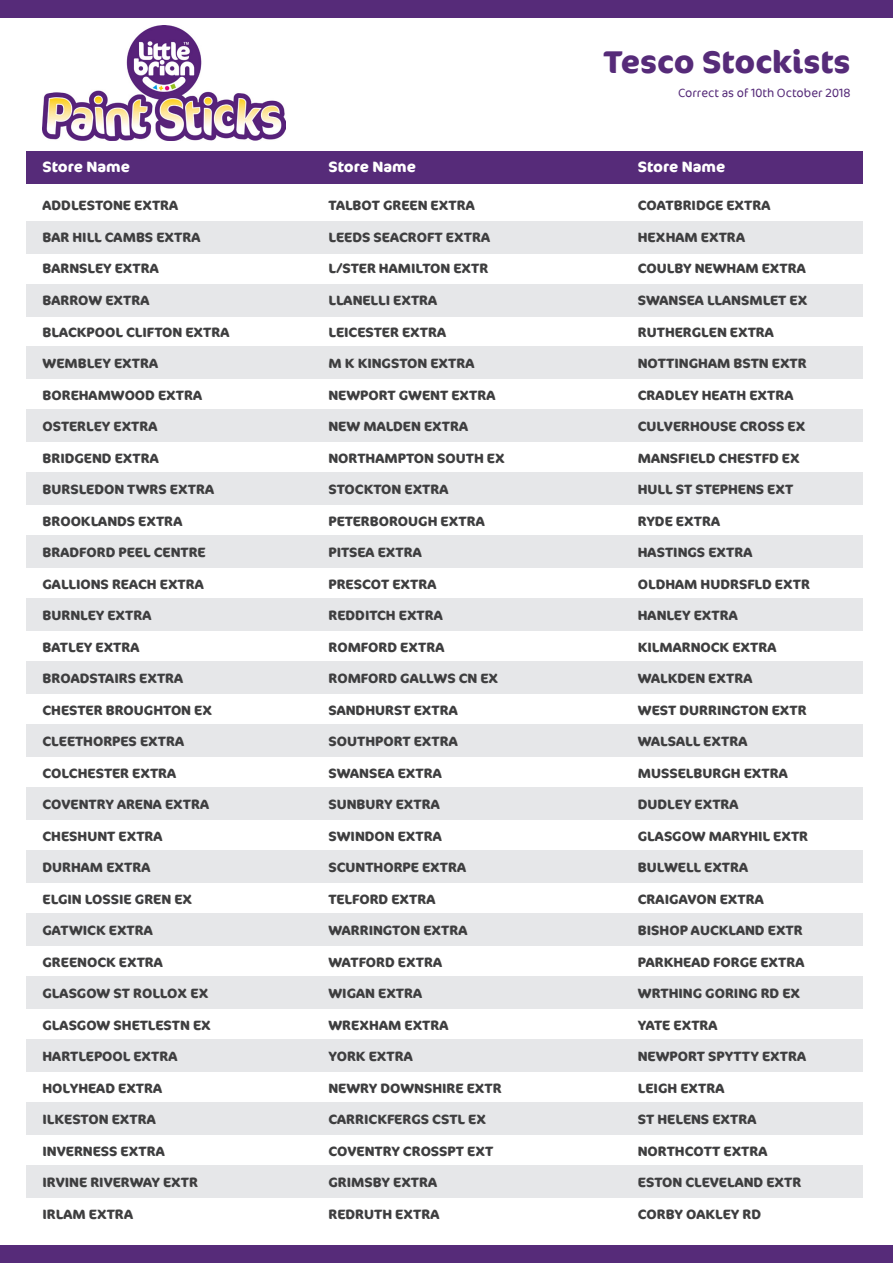
<style>
.page{position:relative;width:893px;height:1263px;background:#fff}
.page>*{position:absolute;margin:0;border:0;box-sizing:border-box;transform-origin:0 0}
.t1{font:700 31.5px "Cocon";color:#562b79}
.t2{font:700 15px "Cocon";color:#fff}
.t3{font:700 13.5px "Cocon";color:#3e3e3f}
.t4{font:700 13.5px "Cocon";letter-spacing:-.02em;color:#3e3e3f}
.t5{font:300 12.15px "Cocon";color:#562b79}
</style>
<div class="page">
<div style="left:27px;top:221px;width:836px;height:33px;background:#e6e7e9"></div>
<div style="left:27px;top:284px;width:836px;height:32px;background:#e6e7e9"></div>
<div style="left:27px;top:346px;width:836px;height:33px;background:#e6e7e9"></div>
<div style="left:27px;top:409px;width:836px;height:33px;background:#e6e7e9"></div>
<div style="left:27px;top:472px;width:836px;height:33px;background:#e6e7e9"></div>
<div style="left:27px;top:535px;width:836px;height:33px;background:#e6e7e9"></div>
<div style="left:27px;top:598px;width:836px;height:33px;background:#e6e7e9"></div>
<div style="left:27px;top:661px;width:836px;height:33px;background:#e6e7e9"></div>
<div style="left:27px;top:724px;width:836px;height:33px;background:#e6e7e9"></div>
<div style="left:27px;top:787px;width:836px;height:33px;background:#e6e7e9"></div>
<div style="left:27px;top:850px;width:836px;height:33px;background:#e6e7e9"></div>
<div style="left:27px;top:913px;width:836px;height:33px;background:#e6e7e9"></div>
<div style="left:27px;top:976px;width:836px;height:33px;background:#e6e7e9"></div>
<div style="left:27px;top:1039px;width:836px;height:33px;background:#e6e7e9"></div>
<div style="left:27px;top:1102px;width:836px;height:33px;background:#e6e7e9"></div>
<div style="left:27px;top:1165px;width:836px;height:33px;background:#e6e7e9"></div>
<img style="left:43px;top:26px;width:242px;height:114px">
<div style="left:0;top:0;width:893px;height:17px;background:#562b79"></div>
<div style="left:27px;top:151px;width:836px;height:33px;background:#562b79"></div>
<div style="left:0;top:1246px;width:893px;height:17px;background:#562b79"></div>
<p class="t1" style="left:603px;top:43px;width:248px">Tesco Stockists</p>
<p class="t5" style="left:678px;top:86px;width:174px">Correct as of 10th October 2018</p>
<p class="t2" style="left:43px;top:158px;width:89px">Store Name</p>
<p class="t2" style="left:328px;top:158px;width:89px">Store Name</p>
<p class="t2" style="left:638px;top:158px;width:89px">Store Name</p>
<p class="t3" style="left:43px;top:198px;width:137px">ADDLESTONE EXTRA</p>
<p class="t3" style="left:43px;top:229px;width:159px">BAR HILL CAMBS EXTRA</p>
<p class="t3" style="left:43px;top:261px;width:118px">BARNSLEY EXTRA</p>
<p class="t3" style="left:43px;top:292px;width:108px">BARROW EXTRA</p>
<p class="t3" style="left:43px;top:324px;width:189px">BLACKPOOL CLIFTON EXTRA</p>
<p class="t3" style="left:43px;top:355px;width:117px">WEMBLEY EXTRA</p>
<p class="t3" style="left:43px;top:387px;width:161px">BOREHAMWOOD EXTRA</p>
<p class="t3" style="left:43px;top:418px;width:117px">OSTERLEY EXTRA</p>
<p class="t3" style="left:43px;top:450px;width:118px">BRIDGEND EXTRA</p>
<p class="t3" style="left:43px;top:481px;width:173px">BURSLEDON TWRS EXTRA</p>
<p class="t3" style="left:43px;top:513px;width:141px">BROOKLANDS EXTRA</p>
<p class="t3" style="left:43px;top:544px;width:165px">BRADFORD PEEL CENTRE</p>
<p class="t3" style="left:43px;top:576px;width:163px">GALLIONS REACH EXTRA</p>
<p class="t3" style="left:43px;top:607px;width:111px">BURNLEY EXTRA</p>
<p class="t3" style="left:43px;top:639px;width:99px">BATLEY EXTRA</p>
<p class="t3" style="left:43px;top:670px;width:142px">BROADSTAIRS EXTRA</p>
<p class="t3" style="left:43px;top:702px;width:171px">CHESTER BROUGHTON EX</p>
<p class="t3" style="left:43px;top:733px;width:143px">CLEETHORPES EXTRA</p>
<p class="t3" style="left:43px;top:765px;width:135px">COLCHESTER EXTRA</p>
<p class="t3" style="left:43px;top:796px;width:168px">COVENTRY ARENA EXTRA</p>
<p class="t3" style="left:43px;top:828px;width:122px">CHESHUNT EXTRA</p>
<p class="t3" style="left:43px;top:859px;width:109px">DURHAM EXTRA</p>
<p class="t3" style="left:43px;top:891px;width:151px">ELGIN LOSSIE GREN EX</p>
<p class="t3" style="left:43px;top:922px;width:112px">GATWICK EXTRA</p>
<p class="t3" style="left:43px;top:954px;width:122px">GREENOCK EXTRA</p>
<p class="t3" style="left:43px;top:985px;width:168px">GLASGOW ST ROLLOX EX</p>
<p class="t3" style="left:43px;top:1017px;width:170px">GLASGOW SHETLESTN EX</p>
<p class="t3" style="left:43px;top:1048px;width:137px">HARTLEPOOL EXTRA</p>
<p class="t3" style="left:43px;top:1080px;width:121px">HOLYHEAD EXTRA</p>
<p class="t3" style="left:43px;top:1111px;width:115px">ILKESTON EXTRA</p>
<p class="t3" style="left:43px;top:1143px;width:124px">INVERNESS EXTRA</p>
<p class="t3" style="left:43px;top:1174px;width:157px">IRVINE RIVERWAY EXTR</p>
<p class="t3" style="left:43px;top:1206px;width:92px">IRLAM EXTRA</p>
<p class="t3" style="left:328px;top:198px;width:148px">TALBOT GREEN EXTRA</p>
<p class="t3" style="left:328px;top:229px;width:163px">LEEDS SEACROFT EXTRA</p>
<p class="t3" style="left:328px;top:261px;width:161px">L/STER HAMILTON EXTR</p>
<p class="t3" style="left:328px;top:292px;width:110px">LLANELLI EXTRA</p>
<p class="t3" style="left:328px;top:324px;width:119px">LEICESTER EXTRA</p>
<p class="t3" style="left:328px;top:355px;width:148px">M K KINGSTON EXTRA</p>
<p class="t3" style="left:328px;top:387px;width:168px">NEWPORT GWENT EXTRA</p>
<p class="t3" style="left:328px;top:418px;width:141px">NEW MALDEN EXTRA</p>
<p class="t3" style="left:328px;top:450px;width:178px">NORTHAMPTON SOUTH EX</p>
<p class="t3" style="left:328px;top:481px;width:122px">STOCKTON EXTRA</p>
<p class="t3" style="left:328px;top:513px;width:158px">PETERBOROUGH EXTRA</p>
<p class="t3" style="left:328px;top:544px;width:95px">PITSEA EXTRA</p>
<p class="t3" style="left:328px;top:576px;width:109px">PRESCOT EXTRA</p>
<p class="t3" style="left:328px;top:607px;width:116px">REDDITCH EXTRA</p>
<p class="t3" style="left:328px;top:639px;width:117px">ROMFORD EXTRA</p>
<p class="t3" style="left:328px;top:670px;width:172px">ROMFORD GALLWS CN EX</p>
<p class="t3" style="left:328px;top:702px;width:131px">SANDHURST EXTRA</p>
<p class="t3" style="left:328px;top:733px;width:131px">SOUTHPORT EXTRA</p>
<p class="t3" style="left:328px;top:765px;width:115px">SWANSEA EXTRA</p>
<p class="t3" style="left:328px;top:796px;width:113px">SUNBURY EXTRA</p>
<p class="t3" style="left:328px;top:828px;width:115px">SWINDON EXTRA</p>
<p class="t3" style="left:328px;top:859px;width:139px">SCUNTHORPE EXTRA</p>
<p class="t3" style="left:328px;top:891px;width:109px">TELFORD EXTRA</p>
<p class="t3" style="left:328px;top:922px;width:140px">WARRINGTON EXTRA</p>
<p class="t3" style="left:328px;top:954px;width:115px">WATFORD EXTRA</p>
<p class="t3" style="left:328px;top:985px;width:95px">WIGAN EXTRA</p>
<p class="t3" style="left:328px;top:1017px;width:122px">WREXHAM EXTRA</p>
<p class="t3" style="left:328px;top:1048px;width:86px">YORK EXTRA</p>
<p class="t3" style="left:328px;top:1080px;width:175px">NEWRY DOWNSHIRE EXTR</p>
<p class="t3" style="left:328px;top:1111px;width:159px">CARRICKFERGS CSTL EX</p>
<p class="t3" style="left:328px;top:1143px;width:166px">COVENTRY CROSSPT EXT</p>
<p class="t3" style="left:328px;top:1174px;width:110px">GRIMSBY EXTRA</p>
<p class="t3" style="left:328px;top:1206px;width:112px">REDRUTH EXTRA</p>
<p class="t3" style="left:638px;top:198px;width:134px">COATBRIDGE EXTRA</p>
<p class="t3" style="left:638px;top:229px;width:109px">HEXHAM EXTRA</p>
<p class="t3" style="left:638px;top:261px;width:170px">COULBY NEWHAM EXTRA</p>
<p class="t3" style="left:638px;top:292px;width:171px">SWANSEA LLANSMLET EX</p>
<p class="t3" style="left:638px;top:324px;width:138px">RUTHERGLEN EXTRA</p>
<p class="t3" style="left:638px;top:355px;width:170px">NOTTINGHAM BSTN EXTR</p>
<p class="t3" style="left:638px;top:387px;width:157px">CRADLEY HEATH EXTRA</p>
<p class="t3" style="left:638px;top:418px;width:169px">CULVERHOUSE CROSS EX</p>
<p class="t3" style="left:638px;top:450px;width:164px">MANSFIELD CHESTFD EX</p>
<p class="t3" style="left:638px;top:481px;width:157px">HULL ST STEPHENS EXT</p>
<p class="t3" style="left:638px;top:513px;width:84px">RYDE EXTRA</p>
<p class="t3" style="left:638px;top:544px;width:116px">HASTINGS EXTRA</p>
<p class="t3" style="left:638px;top:576px;width:174px">OLDHAM HUDRSFLD EXTR</p>
<p class="t3" style="left:638px;top:607px;width:102px">HANLEY EXTRA</p>
<p class="t3" style="left:638px;top:639px;width:140px">KILMARNOCK EXTRA</p>
<p class="t3" style="left:638px;top:670px;width:116px">WALKDEN EXTRA</p>
<p class="t3" style="left:638px;top:702px;width:170px">WEST DURRINGTON EXTR</p>
<p class="t3" style="left:638px;top:733px;width:111px">WALSALL EXTRA</p>
<p class="t3" style="left:638px;top:765px;width:151px">MUSSELBURGH EXTRA</p>
<p class="t3" style="left:638px;top:796px;width:102px">DUDLEY EXTRA</p>
<p class="t3" style="left:638px;top:828px;width:172px">GLASGOW MARYHIL EXTR</p>
<p class="t3" style="left:638px;top:859px;width:112px">BULWELL EXTRA</p>
<p class="t3" style="left:638px;top:891px;width:127px">CRAIGAVON EXTRA</p>
<p class="t3" style="left:638px;top:922px;width:166px">BISHOP AUCKLAND EXTR</p>
<p class="t3" style="left:638px;top:954px;width:168px">PARKHEAD FORGE EXTRA</p>
<p class="t3" style="left:638px;top:985px;width:164px">WRTHING GORING RD EX</p>
<p class="t4" style="left:638px;top:1017px;width:81px">YATE EXTRA</p>
<p class="t3" style="left:638px;top:1048px;width:170px">NEWPORT SPYTTY EXTRA</p>
<p class="t3" style="left:638px;top:1080px;width:88px">LEIGH EXTRA</p>
<p class="t3" style="left:638px;top:1111px;width:120px">ST HELENS EXTRA</p>
<p class="t3" style="left:638px;top:1143px;width:131px">NORTHCOTT EXTRA</p>
<p class="t3" style="left:638px;top:1174px;width:165px">ESTON CLEVELAND EXTR</p>
<p class="t3" style="left:638px;top:1206px;width:125px">CORBY OAKLEY RD</p>
</div>
